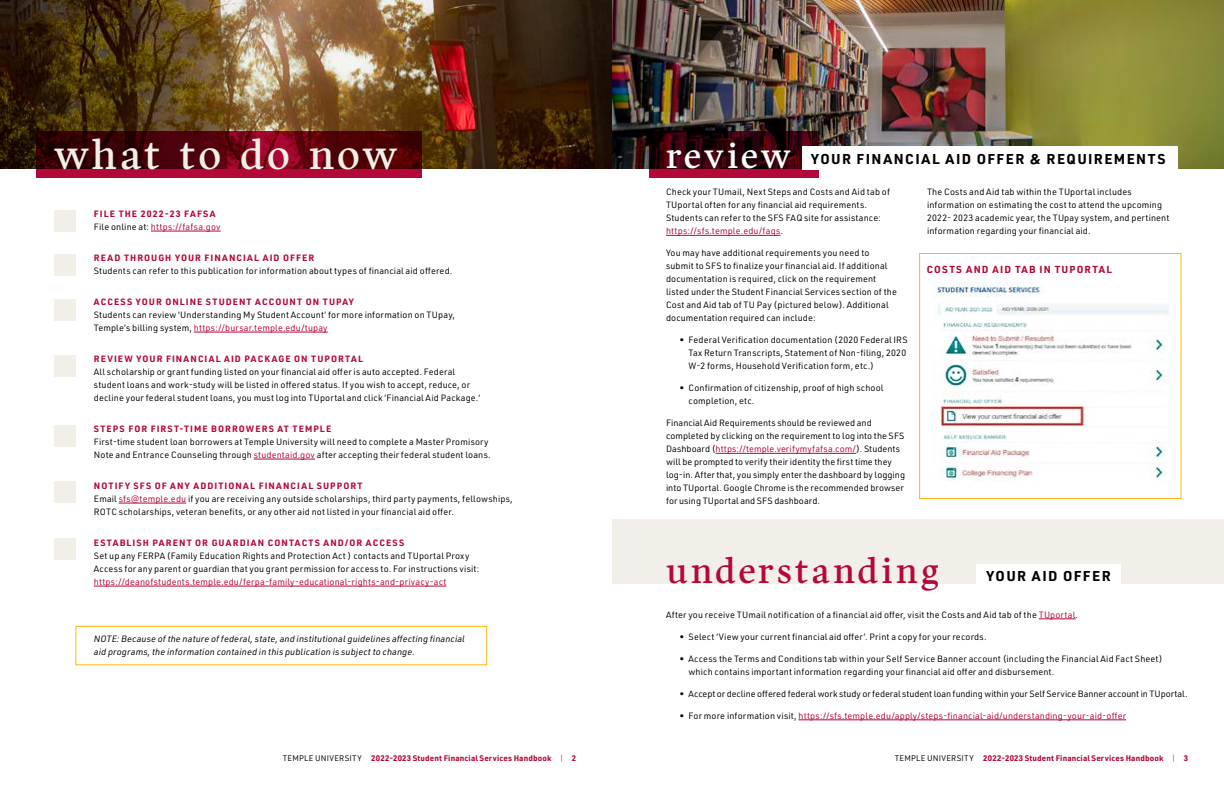
<style>
.page{position:relative;width:1224px;height:792px;background:#fff}
.page>*{position:absolute;margin:0;border:0;box-sizing:border-box;transform-origin:0 0}
.t1{font:42px "Harfang";letter-spacing:.075em;color:#f2eee8}
.t2{font:36px "Harfang";letter-spacing:.085em;color:#b30838}
.t3{font:36px "Harfang";letter-spacing:.09em;color:#fff}
.t4{font:700 14px "URWDIN";letter-spacing:.1em;color:#000}
.t5{font:700 10px "URWDIN";letter-spacing:.125em;color:#b30838}
.t6{font:9px/13px "URWDIN";letter-spacing:.015em;color:#000}
.t7{font:700 9px/13px "URWDIN";letter-spacing:.125em;color:#b30838}
.t8{font:9px "URWDIN";letter-spacing:.015em;color:#b30838}
.t9{font:italic 9px/13px "URWDIN";letter-spacing:.015em;color:#000}
.t10{font:9px "URWDIN";letter-spacing:-.005em;color:#000}
.t11{font:700 8px "URWDIN";letter-spacing:.02em;color:#b30838}
.s1{font-weight:400;color:#000}
.s2{font-weight:400}
.s3{color:#b30838}
.s4{font-weight:700;color:#b30838}
.s5{color:#000}
.s6{font-weight:300}
</style>
<div class="page">
<hr style="left:151px;top:231px;width:70px;height:1px;background:#b30838">
<hr style="left:194px;top:332px;width:134px;height:1px;background:#b30838">
<hr style="left:254px;top:459px;width:61px;height:1px;background:#b30838">
<hr style="left:119px;top:503px;width:67px;height:1px;background:#b30838">
<hr style="left:94px;top:586px;width:352px;height:1px;background:#b30838">
<img style="left:0;top:0;width:1224px;height:168px">
<div style="left:75px;top:626px;width:412px;height:39px;border:1px solid #fdb913"></div>
<svg style="left:37px;top:131px;width:385px;height:46px;background:#630313"></svg>
<svg style="left:649px;top:131px;width:169px;height:46px;background:#460313"></svg>
<div style="left:612px;top:519px;width:612px;height:64px;background:#f2eee8"></div>
<hr style="left:666px;top:235px;width:115px;height:1px;background:#b30838">
<hr style="left:716px;top:453px;width:140px;height:1px;background:#b30838">
<div style="left:802px;top:147px;width:376px;height:23px;background:#fff"></div>
<div style="left:976px;top:564px;width:145px;height:24px;background:#fff"></div>
<hr style="left:1039px;top:619px;width:37px;height:1px;background:#b30838">
<hr style="left:799px;top:720px;width:327px;height:1px;background:#b30838">
<img style="left:935px;top:283px;width:235px;height:198px">
<div style="left:54px;top:210px;width:22px;height:22px;background:#f2eee8"></div>
<div style="left:54px;top:254px;width:22px;height:22px;background:#f2eee8"></div>
<div style="left:54px;top:299px;width:22px;height:22px;background:#f2eee8"></div>
<div style="left:54px;top:355px;width:22px;height:21px;background:#f2eee8"></div>
<div style="left:54px;top:425px;width:22px;height:22px;background:#f2eee8"></div>
<div style="left:54px;top:481px;width:22px;height:22px;background:#f2eee8"></div>
<div style="left:54px;top:538px;width:22px;height:22px;background:#f2eee8"></div>
<div style="left:919px;top:253px;width:263px;height:246px;border:1px solid #fdb913"></div>
<h1 class="t1" style="left:54px;top:129px;width:345px">what to do now</h1>
<h2 class="t3" style="left:666px;top:134px;width:126px">review</h2>
<h3 class="t4" style="left:811px;top:150px;width:356px">YOUR FINANCIAL AID OFFER &amp; REQUIREMENTS</h3>
<p class="t7" style="left:94px;top:207px;width:128px">FILE THE 2022-23 FAFSA<br><span class="s1">File online at:</span> <span class="s2">https://fafsa.gov</span></p>
<p class="t7" style="left:94px;top:251px;width:222px">READ THROUGH YOUR FINANCIAL AID OFFER</p>
<p class="t6" style="left:94px;top:264px;width:360px">Students can refer to this publication for information about types of financial aid offered.</p>
<p class="t7" style="left:94px;top:295px;width:261px">ACCESS YOUR ONLINE STUDENT ACCOUNT ON TUPAY</p>
<p class="t6" style="left:94px;top:308px;width:363px">Students can review ‘Understanding My Student Account’ for more information on TUpay,<br>Temple’s billing system, <span class="s3">https://bursar.temple.edu/tupay</span></p>
<p class="t7" style="left:94px;top:352px;width:270px">REVIEW YOUR FINANCIAL AID PACKAGE ON TUPORTAL</p>
<p class="t6" style="left:94px;top:365px;width:388px">All scholarship or grant funding listed on your financial aid offer is auto accepted. Federal student loans and work-study will be listed in offered status. If you wish to accept, reduce, or decline your federal student loans, you must log into TUportal and click ‘Financial Aid Package.‘</p>
<p class="t7" style="left:94px;top:422px;width:239px">STEPS FOR FIRST-TIME BORROWERS AT TEMPLE</p>
<p class="t6" style="left:94px;top:435px;width:398px">First-time student loan borrowers at Temple University will need to complete a Master Promisory<br>Note and Entrance Counseling through <span class="s3">studentaid.gov</span> after accepting their federal student loans.</p>
<p class="t6" style="left:94px;top:479px;width:420px"><span class="s4">NOTIFY SFS OF ANY ADDITIONAL FINANCIAL SUPPORT<br></span>Email <span class="s3">sfs@temple.edu</span> if you are receiving any outside scholarships, third party payments, fellowships,<br>ROTC scholarships, veteran benefits, or any other aid not listed in your financial aid offer.</p>
<p class="t7" style="left:94px;top:536px;width:312px">ESTABLISH PARENT OR GUARDIAN CONTACTS AND/OR ACCESS</p>
<p class="t6" style="left:94px;top:549px;width:387px">Set up any FERPA (Family Education Rights and Protection Act ) contacts and TUportal Proxy<br>Access for any parent or guardian that you grant permission for access to. For instructions visit:</p>
<p class="t8" style="left:94px;top:576px;width:354px">https://deanofstudents.temple.edu/ferpa-family-educational-rights-and-privacy-act</p>
<p class="t9" style="left:94px;top:632px;width:373px">NOTE: Because of the nature of federal, state, and institutional guidelines affecting financial aid programs, the information contained in this publication is subject to change.</p>
<p class="t6" style="left:666px;top:185px;width:226px">Check your TUmail, Next Steps and Costs and Aid tab of TUportal often for any financial aid requirements.<br>Students can refer to the SFS FAQ site for assistance: <span class="s3">https://sfs.temple.edu/faqs</span>.</p>
<p class="t6" style="left:666px;top:246px;width:232px">You may have additional requirements you need to submit to SFS to finalize your financial aid. If additional documentation is required, click on the requirement listed under the Student Financial Services section of the Cost and Aid tab of TU Pay (pictured below). Additional documentation required can include:</p>
<p class="t6" style="left:688px;top:333px;width:221px;text-indent:-9px">• Federal Verification documentation (2020 Federal IRS<br>Tax Return Transcripts, Statement of Non-filing, 2020<br>W-2 forms, Household Verification form, etc.)</p>
<p class="t6" style="left:688px;top:381px;width:196px;text-indent:-9px">• Confirmation of citizenship, proof of high school completion, etc.</p>
<p class="t6" style="left:666px;top:416px;width:241px">Financial Aid Requirements should be reviewed and completed by clicking on the requirement to log into the SFS Dashboard (<span class="s3">https://temple.verifymyfafsa.com/</span>). Students will be prompted to verify their identity the first time they log-in. After that, you simply enter the dashboard by logging into TUportal. Google Chrome is the recommended browser for using TUportal and SFS dashboard.</p>
<p class="t6" style="left:927px;top:185px;width:244px">The Costs and Aid tab within the TUportal includes information on estimating the cost to attend the upcoming 2022- 2023 academic year, the TUpay system, and pertinent information regarding your financial aid.</p>
<p class="t5" style="left:927px;top:262px;width:187px">COSTS AND AID TAB IN TUPORTAL</p>
<h2 class="t2" style="left:666px;top:549px;width:275px">understanding</h2>
<h3 class="t4" style="left:986px;top:566px;width:126px">YOUR AID OFFER</h3>
<p class="t6" style="left:666px;top:608px;width:414px">After you receive TUmail notification of a financial aid offer, visit the Costs and Aid tab of the <span class="s3">TUportal</span>.</p>
<p class="t6" style="left:680px;top:630px;width:309px">• Select ‘View your current financial aid offer’. Print a copy for your records.</p>
<p class="t6" style="left:688px;top:652px;width:476px;text-indent:-9px">• Access the Terms and Conditions tab within your Self Service Banner account (including the Financial Aid Fact Sheet) which contains important information regarding your financial aid offer and disbursement.</p>
<p class="t10" style="left:680px;top:687px;width:510px">• Accept or decline offered federal work study or federal student loan funding within your Self Service Banner account in TUportal.</p>
<p class="t8" style="left:680px;top:709px;width:448px"><span class="s5">• For more information visit,</span> https://sfs.temple.edu/apply/steps-financial-aid/understanding-your-aid-offer</p>
<p class="t11" style="left:283px;top:752px;width:295px"><span class="s1">TEMPLE UNIVERSITY</span> 2022-2023 Student Financial Services Handbook <span class="s6">|</span> 2</p>
<p class="t11" style="left:895px;top:752px;width:295px"><span class="s1">TEMPLE UNIVERSITY</span> 2022-2023 Student Financial Services Handbook <span class="s6">|</span> 3</p>
</div>
